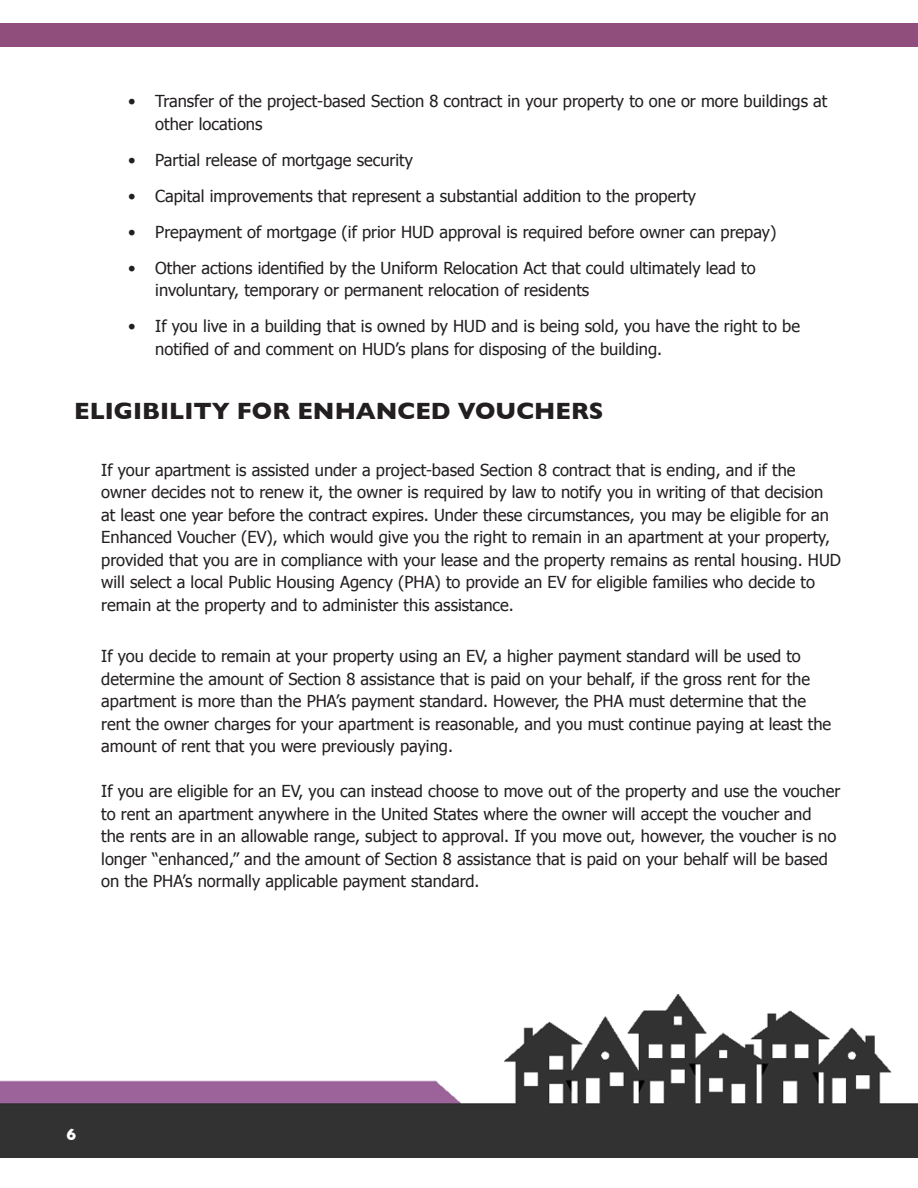
<style>
.page{position:relative;width:918px;height:1188px;background:#fff}
.page>*{position:absolute;margin:0;border:0;box-sizing:border-box;transform-origin:0 0}
.t1{font:700 24px "Gill Sans";color:#231f20}
.Body{font:16.5px/22.5px "Tahoma";color:#231f20}
.t2{font:700 16.5px "Gill Sans";color:#fff}
</style>
<div class="page">
<img style="left:0;top:994px;width:918px;height:164px">
<div style="left:0;top:23px;width:918px;height:24px;background:#904e7c"></div>
<p class="Body" style="left:155px;top:89px;width:674px;text-indent:-27px">• Transfer of the project-based Section 8 contract in your property to one or more buildings at other locations</p>
<p class="Body" style="left:128px;top:148px;width:286px">• Partial release of mortgage security</p>
<p class="Body" style="left:128px;top:184px;width:569px">• Capital improvements that represent a substantial addition to the property</p>
<p class="Body" style="left:128px;top:220px;width:650px">• Prepayment of mortgage (if prior HUD approval is required before owner can prepay)</p>
<p class="Body" style="left:155px;top:256px;width:602px;text-indent:-27px">• Other actions identified by the Uniform Relocation Act that could ultimately lead to involuntary, temporary or permanent relocation of residents</p>
<p class="Body" style="left:155px;top:314px;width:646px;text-indent:-27px">• If you live in a building that is owned by HUD and is being sold, you have the right to be notified of and comment on HUD’s plans for disposing of the building.</p>
<p class="t1" style="left:74px;top:392px;width:531px">ELIGIBILITY FOR ENHANCED VOUCHERS</p>
<p class="Body" style="left:101px;top:458px;width:741px">If your apartment is assisted under a project-based Section 8 contract that is ending, and if the owner decides not to renew it, the owner is required by law to notify you in writing of that decision at least one year before the contract expires. Under these circumstances, you may be eligible for an Enhanced Voucher (EV), which would give you the right to remain in an apartment at your property, provided that you are in compliance with your lease and the property remains as rental housing. HUD will select a local Public Housing Agency (PHA) to provide an EV for eligible families who decide to remain at the property and to administer this assistance.</p>
<p class="Body" style="left:101px;top:644px;width:732px">If you decide to remain at your property using an EV, a higher payment standard will be used to determine the amount of Section 8 assistance that is paid on your behalf, if the gross rent for the apartment is more than the PHA’s payment standard. However, the PHA must determine that the rent the owner charges for your apartment is reasonable, and you must continue paying at least the amount of rent that you were previously paying.</p>
<p class="Body" style="left:101px;top:779px;width:741px">If you are eligible for an EV, you can instead choose to move out of the property and use the voucher to rent an apartment anywhere in the United States where the owner will accept the voucher and<br>the rents are in an allowable range, subject to approval. If you move out, however, the voucher is no longer “enhanced,” and the amount of Section 8 assistance that is paid on your behalf will be based on the PHA’s normally applicable payment standard.</p>
<p class="t2" style="left:66px;top:1121px;width:11px">6</p>
</div>
